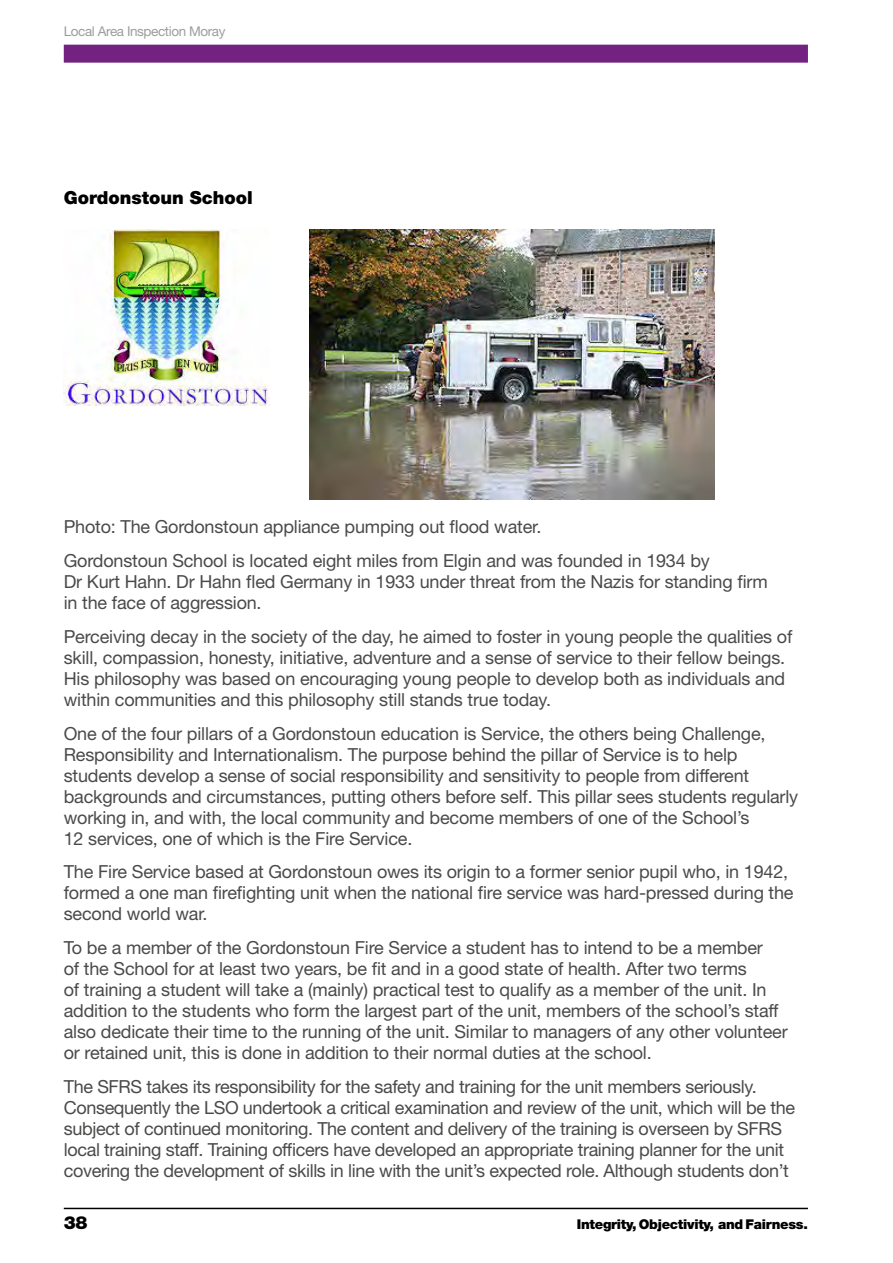
<style>
.page{position:relative;width:893px;height:1263px;background:#fff}
.page>*{position:absolute;margin:0;border:0;box-sizing:border-box;transform-origin:0 0}
.t1{font:18px/21px "Helvetica Neue LT Std";letter-spacing:-.01em;color:#4a4a49}
.t2{font:900 18px "Helvetica Neue LT Std";color:#000}
.t3{font:900 13.5px "Helvetica Neue LT Std";letter-spacing:-.02em;color:#000}
.t4{font:13.5px "Helvetica Neue LT Std";letter-spacing:-.03em;color:#9d9d9c}
</style>
<div class="page">
<div style="left:64px;top:45px;width:744px;height:18px;background:#732281"></div>
<hr style="left:64px;top:1208px;width:744px;height:1px;background:#000">
<img style="left:309px;top:229px;width:405px;height:270px">
<img style="left:64px;top:229px;width:205px;height:176px">
<p class="t4" style="left:64px;top:24px;width:163px">Local Area Inspection Moray</p>
<p class="t2" style="left:64px;top:187px;width:191px">Gordonstoun School</p>
<p class="t1" style="left:64px;top:510px;width:648px;line-height:33.8px">Photo: The Gordonstoun appliance pumping out flood water.<br>Gordonstoun School is located eight miles from Elgin and was founded in 1934 by</p>
<p class="t1" style="left:64px;top:571px;width:705px">Dr Kurt Hahn. Dr Hahn fled Germany in 1933 under threat from the Nazis for standing firm in the face of aggression.</p>
<p class="t1" style="left:64px;top:626px;width:730px">Perceiving decay in the society of the day, he aimed to foster in young people the qualities of skill, compassion, honesty, initiative, adventure and a sense of service to their fellow beings.<br>His philosophy was based on encouraging young people to develop both as individuals and within communities and this philosophy still stands true today.</p>
<p class="t1" style="left:64px;top:722px;width:736px">One of the four pillars of a Gordonstoun education is Service, the others being Challenge, Responsibility and Internationalism. The purpose behind the pillar of Service is to help students develop a sense of social responsibility and sensitivity to people from different backgrounds and circumstances, putting others before self. This pillar sees students regularly working in, and with, the local community and become members of one of the School’s<br>12 services, one of which is the Fire Service.</p>
<p class="t1" style="left:64px;top:861px;width:731px">The Fire Service based at Gordonstoun owes its origin to a former senior pupil who, in 1942, formed a one man firefighting unit when the national fire service was hard-pressed during the second world war.</p>
<p class="t1" style="left:64px;top:937px;width:725px">To be a member of the Gordonstoun Fire Service a student has to intend to be a member<br>of the School for at least two years, be fit and in a good state of health. After two terms<br>of training a student will take a (mainly) practical test to qualify as a member of the unit. In addition to the students who form the largest part of the unit, members of the school’s staff also dedicate their time to the running of the unit. Similar to managers of any other volunteer or retained unit, this is done in addition to their normal duties at the school.</p>
<p class="t1" style="left:64px;top:1076px;width:733px">The SFRS takes its responsibility for the safety and training for the unit members seriously.<br>Consequently the LSO undertook a critical examination and review of the unit, which will be the subject of continued monitoring. The content and delivery of the training is overseen by SFRS local training staff. Training officers have developed an appropriate training planner for the unit covering the development of skills in line with the unit’s expected role. Although students don’t</p>
<p class="t2" style="left:64px;top:1212px;width:25px">38</p>
<p class="t3" style="left:577px;top:1216px;width:233px">Integrity, Objectivity, and Fairness.</p>
</div>
